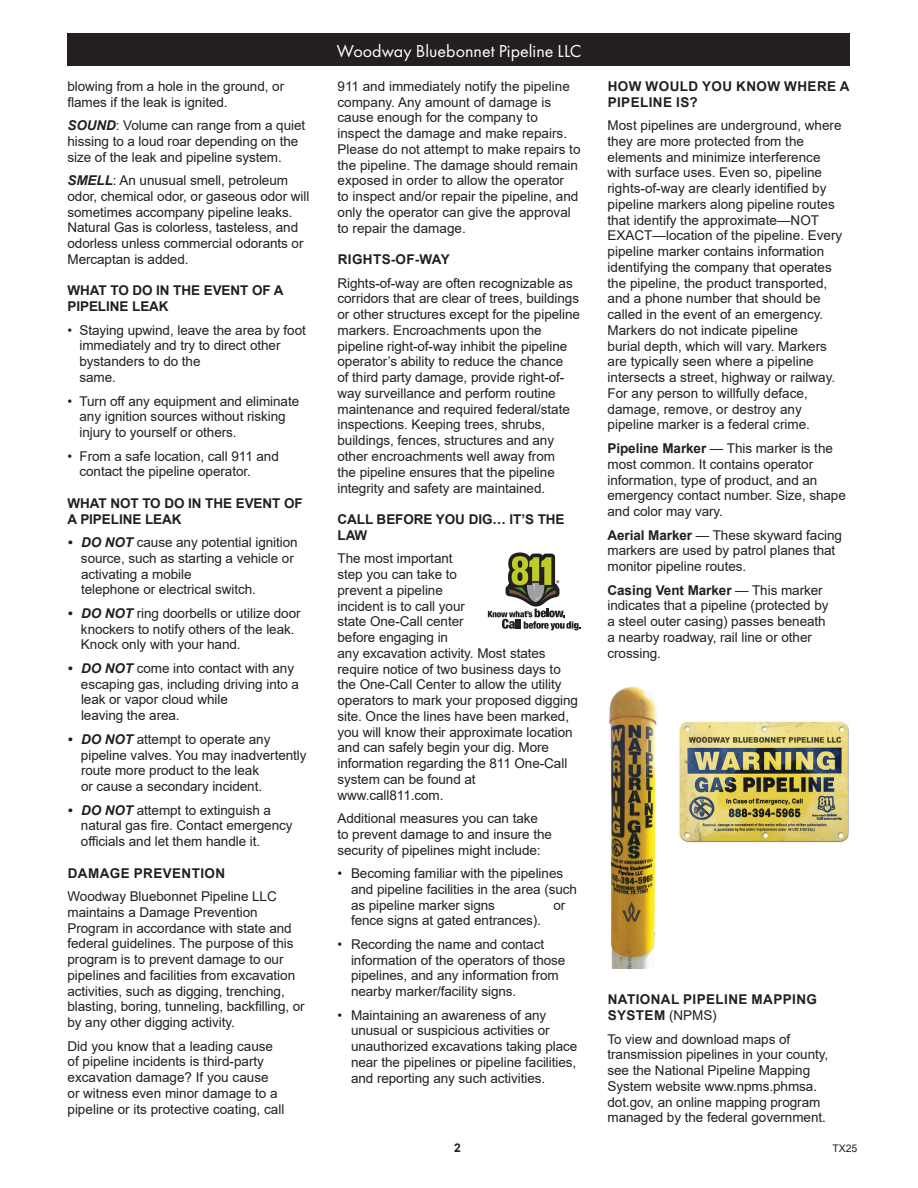
<style>
.page{position:relative;width:918px;height:1188px;background:#fff}
.page>*{position:absolute;margin:0;border:0;box-sizing:border-box;transform-origin:0 0}
.t1{font:18px "Futura PT";color:#fff}
.t2{font:13.5px/15.8px "Arial";letter-spacing:-.005em;color:#231f20}
.t3{font:700 13.5px/15.8px "Arial";letter-spacing:-.005em;color:#231f20}
.t4{font:700 13.5px/15.8px "Arial";letter-spacing:.03em;color:#231f20}
.t5{font:700 12px "Arial";color:#231f20}
.t6{font:10.5px "Arial";color:#231f20}
.s1{font-weight:700;font-style:italic}
.s2{font-weight:700}
.s3{font-weight:400}
</style>
<div class="page">
<div style="left:68px;top:34px;width:782px;height:32px;background:#231f20"></div>
<svg style="left:488px;top:552px;width:92px;height:78px"></svg>
<img style="left:679px;top:721px;width:170px;height:122px">
<img style="left:609px;top:687px;width:48px;height:282px">
<p class="t2" style="left:68px;top:78px;width:218px">blowing from a hole in the ground, or flames if the leak is ignited.</p>
<p class="t2" style="left:68px;top:117px;width:239px"><span class="s1">SOUND</span>: Volume can range from a quiet hissing to a loud roar depending on the size of the leak and pipeline system.</p>
<p class="t2" style="left:68px;top:172px;width:243px"><span class="s1">SMELL</span>: An unusual smell, petroleum odor, chemical odor, or gaseous odor will sometimes accompany pipeline leaks.<br>Natural Gas is colorless, tasteless, and odorless unless commercial odorants or Mercaptan is added.</p>
<p class="t3" style="left:68px;top:283px;width:218px">WHAT TO DO IN THE EVENT OF A<br>PIPELINE LEAK</p>
<p class="t2" style="left:80px;top:322px;width:228px;text-indent:-12px">• Staying upwind, leave the area by foot immediately and try to direct other bystanders to do the<br>same.</p>
<p class="t2" style="left:80px;top:393px;width:221px;text-indent:-12px">• Turn off any equipment and eliminate any ignition sources without risking injury to yourself or others.</p>
<p class="t2" style="left:80px;top:448px;width:201px;text-indent:-12px">• From a safe location, call 911 and contact the pipeline operator.</p>
<p class="t3" style="left:67px;top:495px;width:237px">WHAT NOT TO DO IN THE EVENT OF<br>A PIPELINE LEAK</p>
<p class="t2" style="left:81px;top:534px;width:218px;text-indent:-13px"><span class="s1">• DO NOT</span> cause any potential ignition source, such as starting a vehicle or activating a mobile<br>telephone or electrical switch.</p>
<p class="t2" style="left:81px;top:605px;width:221px;text-indent:-13px"><span class="s1">• DO NOT</span> ring doorbells or utilize door knockers to notify others of the leak.<br>Knock only with your hand.</p>
<p class="t2" style="left:81px;top:660px;width:220px;text-indent:-13px"><span class="s1">• DO NOT</span> come into contact with any escaping gas, including driving into a leak or vapor cloud while<br>leaving the area.</p>
<p class="t2" style="left:81px;top:731px;width:227px;text-indent:-13px"><span class="s1">• DO NOT</span> attempt to operate any pipeline valves. You may inadvertently route more product to the leak<br>or cause a secondary incident.</p>
<p class="t2" style="left:81px;top:802px;width:213px;text-indent:-13px"><span class="s1">• DO NOT</span> attempt to extinguish a natural gas fire. Contact emergency officials and let them handle it.</p>
<p class="t4" style="left:68px;top:865px;width:159px">DAMAGE PREVENTION</p>
<p class="t2" style="left:67px;top:888px;width:239px">Woodway Bluebonnet Pipeline LLC maintains a Damage Prevention Program in accordance with state and federal guidelines. The purpose of this program is to prevent damage to our pipelines and facilities from excavation activities, such as digging, trenching, blasting, boring, tunneling, backfilling, or by any other digging activity.</p>
<p class="t2" style="left:67px;top:1038px;width:218px">Did you know that a leading cause of pipeline incidents is third-party excavation damage? If you cause<br>or witness even minor damage to a pipeline or its protective coating, call</p>
<p class="t1" style="left:337px;top:40px;width:246px">Woodway Bluebonnet Pipeline LLC</p>
<p class="t2" style="left:337px;top:78px;width:245px">911 and immediately notify the pipeline company. Any amount of damage is cause enough for the company to inspect the damage and make repairs.<br>Please do not attempt to make repairs to the pipeline. The damage should remain exposed in order to allow the operator<br>to inspect and/or repair the pipeline, and only the operator can give the approval to repair the damage.</p>
<p class="t4" style="left:338px;top:252px;width:114px">RIGHTS-OF-WAY</p>
<p class="t2" style="left:337px;top:275px;width:244px">Rights-of-way are often recognizable as corridors that are clear of trees, buildings or other structures except for the pipeline markers. Encroachments upon the pipeline right-of-way inhibit the pipeline operator’s ability to reduce the chance<br>of third party damage, provide right-of&shy;way surveillance and perform routine maintenance and required federal/state inspections. Keeping trees, shrubs, buildings, fences, structures and any other encroachments well away from<br>the pipeline ensures that the pipeline integrity and safety are maintained.</p>
<p class="t3" style="left:337px;top:512px;width:229px">CALL BEFORE YOU DIG… IT’S THE<br>LAW</p>
<p class="t2" style="left:337px;top:551px;width:242px">The most important<br>step you can take to<br>prevent a pipeline<br>incident is to call your<br>state One-Call center<br>before engaging in<br>any excavation activity. Most states require notice of two business days to the One-Call Center to allow the utility operators to mark your proposed digging site. Once the lines have been marked, you will know their approximate location and can safely begin your dig. More information regarding the 811 One-Call system can be found at www.call811.com.</p>
<p class="t2" style="left:337px;top:810px;width:216px">Additional measures you can take to prevent damage to and insure the security of pipelines might include:</p>
<p class="t2" style="left:351px;top:865px;width:228px;text-indent:-14px">• Becoming familiar with the pipelines and pipeline facilities in the area (such as pipeline marker signs</p>
<p class="t2" style="left:554px;top:897px;width:13px">or</p>
<p class="t2" style="left:351px;top:913px;width:192px">fence signs at gated entrances).</p>
<p class="t2" style="left:351px;top:936px;width:216px;text-indent:-14px">• Recording the name and contact information of the operators of those pipelines, and any information from nearby marker/facility signs.</p>
<p class="t2" style="left:351px;top:1007px;width:228px;text-indent:-14px">• Maintaining an awareness of any unusual or suspicious activities or unauthorized excavations taking place near the pipelines or pipeline facilities, and reporting any such activities.</p>
<p class="t4" style="left:608px;top:78px;width:243px">HOW WOULD YOU KNOW WHERE A<br>PIPELINE IS?</p>
<p class="t2" style="left:608px;top:117px;width:236px">Most pipelines are underground, where they are more protected from the elements and minimize interference with surface uses. Even so, pipeline rights-of-way are clearly identified by pipeline markers along pipeline routes that identify the approximate—NOT EXACT—location of the pipeline. Every pipeline marker contains information identifying the company that operates the pipeline, the product transported, and a phone number that should be called in the event of an emergency.<br>Markers do not indicate pipeline<br>burial depth, which will vary. Markers are typically seen where a pipeline intersects a street, highway or railway.<br>For any person to willfully deface, damage, remove, or destroy any pipeline marker is a federal crime.</p>
<p class="t2" style="left:608px;top:440px;width:240px"><span class="s2">Pipeline Marker</span> — This marker is the most common. It contains operator information, type of product, and an emergency contact number. Size, shape and color may vary.</p>
<p class="t2" style="left:608px;top:527px;width:236px"><span class="s2">Aerial Marker</span> — These skyward facing markers are used by patrol planes that monitor pipeline routes.</p>
<p class="t2" style="left:608px;top:582px;width:223px"><span class="s2">Casing Vent Marker</span> — This marker indicates that a pipeline (protected by a steel outer casing) passes beneath a nearby roadway, rail line or other crossing.</p>
<p class="t4" style="left:608px;top:992px;width:211px">NATIONAL PIPELINE MAPPING<br>SYSTEM <span class="s3">(NPMS)</span></p>
<p class="t2" style="left:607px;top:1031px;width:222px">To view and download maps of transmission pipelines in your county, see the National Pipeline Mapping System website www.npms.phmsa. dot.gov, an online mapping program managed by the federal government.</p>
<p class="t5" style="left:454px;top:1139px;width:8px">2</p>
<p class="t6" style="left:832px;top:1141px;width:27px">TX25</p>
</div>
